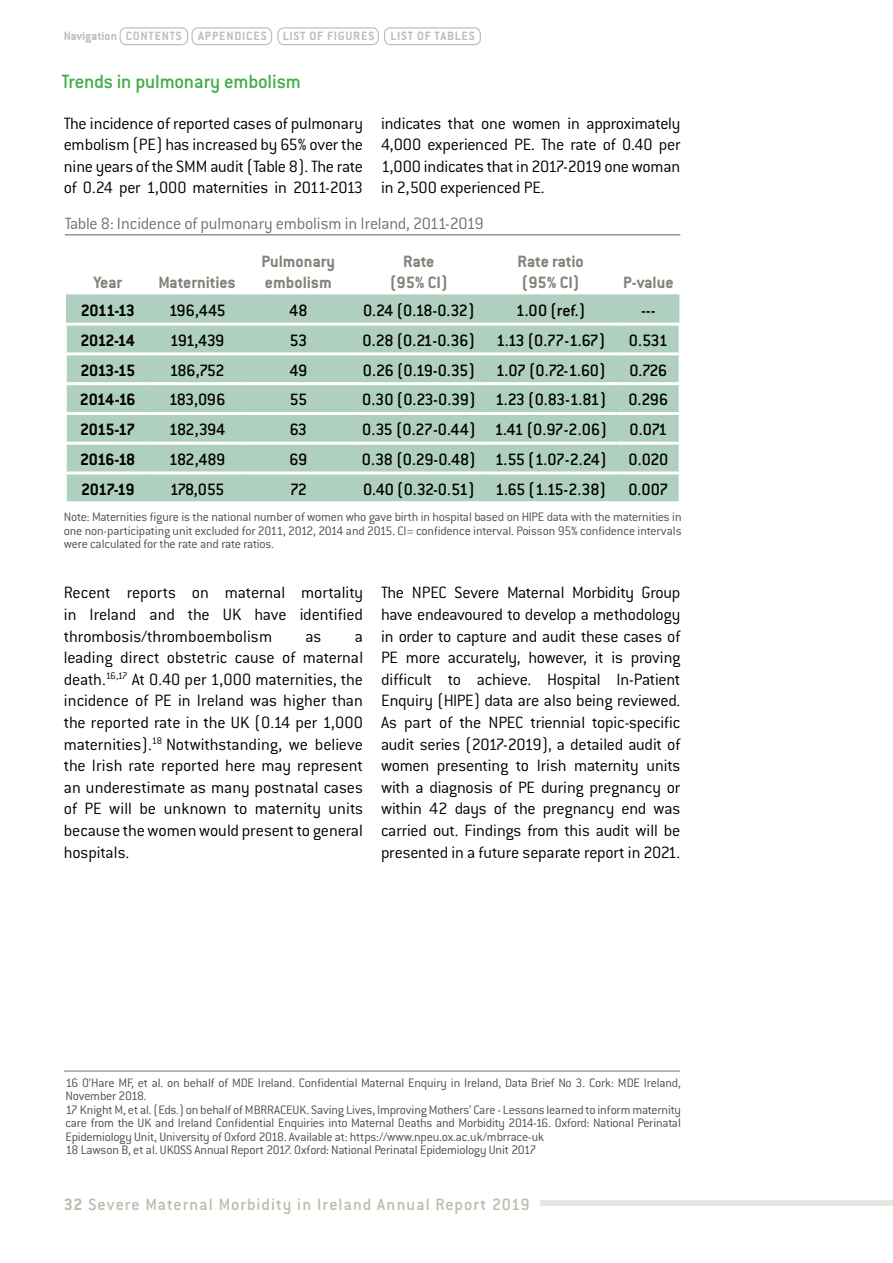
<style>
.page{position:relative;width:893px;height:1263px;background:#fff}
.page>*{position:absolute;margin:0;border:0;box-sizing:border-box;transform-origin:0 0}
.t1{font:500 21px "Conduit ITC";letter-spacing:-.015em;color:#41ad49}
.t2{font:300 18px/21.6px "Conduit ITC";letter-spacing:-.01em;color:#000;text-align:justify}
.t3{font:500 18px "Conduit ITC";letter-spacing:-.045em;color:#000}
.t4{font:700 18px/21.6px "Conduit ITC";color:#7d8579}
.t5{font:300 18px "Conduit ITC";letter-spacing:-.015em;color:#6c7567}
.t6{font:500 18px "Conduit ITC";letter-spacing:.055em;color:#bfbaaa}
.t7{font:700 18px "Conduit ITC";letter-spacing:-.05em;color:#000}
.t8{font:300 13.5px/13.5px "Conduit ITC";letter-spacing:-.015em;color:#4d4d4f;text-align:justify}
.t9{font:700 13.2px "Conduit ITC";letter-spacing:.06em;color:#bcbec0}
.s1{font-weight:700}
</style>
<div class="page">
<div style="left:540px;top:1200px;width:353px;height:6px;background:#e8e6e0"></div>
<hr style="left:65px;top:234px;width:615px;height:1px;background:#6c7567">
<div style="left:66px;top:294px;width:613px;height:207px;background:#afd0c0"></div>
<hr style="left:64px;top:323px;width:86px;height:3px;background:#fff">
<hr style="left:64px;top:326px;width:3px;height:26px;background:#fff">
<hr style="left:150px;top:323px;width:94px;height:3px;background:#fff">
<hr style="left:244px;top:323px;width:109px;height:3px;background:#fff">
<hr style="left:353px;top:323px;width:132px;height:3px;background:#fff">
<hr style="left:485px;top:323px;width:132px;height:3px;background:#fff">
<hr style="left:617px;top:323px;width:65px;height:3px;background:#fff">
<hr style="left:64px;top:352px;width:86px;height:3px;background:#fff">
<hr style="left:64px;top:355px;width:3px;height:27px;background:#fff">
<hr style="left:150px;top:352px;width:94px;height:3px;background:#fff">
<hr style="left:244px;top:352px;width:109px;height:3px;background:#fff">
<hr style="left:353px;top:352px;width:132px;height:3px;background:#fff">
<hr style="left:485px;top:352px;width:132px;height:3px;background:#fff">
<hr style="left:617px;top:352px;width:65px;height:3px;background:#fff">
<hr style="left:64px;top:382px;width:86px;height:3px;background:#fff">
<hr style="left:64px;top:385px;width:3px;height:27px;background:#fff">
<hr style="left:150px;top:382px;width:94px;height:3px;background:#fff">
<hr style="left:244px;top:382px;width:109px;height:3px;background:#fff">
<hr style="left:353px;top:382px;width:132px;height:3px;background:#fff">
<hr style="left:485px;top:382px;width:132px;height:3px;background:#fff">
<hr style="left:617px;top:382px;width:65px;height:3px;background:#fff">
<hr style="left:64px;top:412px;width:86px;height:3px;background:#fff">
<hr style="left:64px;top:415px;width:3px;height:27px;background:#fff">
<hr style="left:150px;top:412px;width:94px;height:3px;background:#fff">
<hr style="left:244px;top:412px;width:109px;height:3px;background:#fff">
<hr style="left:353px;top:412px;width:132px;height:3px;background:#fff">
<hr style="left:485px;top:412px;width:132px;height:3px;background:#fff">
<hr style="left:617px;top:412px;width:65px;height:3px;background:#fff">
<hr style="left:64px;top:442px;width:86px;height:3px;background:#fff">
<hr style="left:64px;top:445px;width:3px;height:26px;background:#fff">
<hr style="left:150px;top:442px;width:94px;height:3px;background:#fff">
<hr style="left:244px;top:442px;width:109px;height:3px;background:#fff">
<hr style="left:353px;top:442px;width:132px;height:3px;background:#fff">
<hr style="left:485px;top:442px;width:132px;height:3px;background:#fff">
<hr style="left:617px;top:442px;width:65px;height:3px;background:#fff">
<hr style="left:64px;top:471px;width:86px;height:3px;background:#fff">
<hr style="left:64px;top:474px;width:3px;height:27px;background:#fff">
<hr style="left:150px;top:471px;width:94px;height:3px;background:#fff">
<hr style="left:244px;top:471px;width:109px;height:3px;background:#fff">
<hr style="left:353px;top:471px;width:132px;height:3px;background:#fff">
<hr style="left:485px;top:471px;width:132px;height:3px;background:#fff">
<hr style="left:617px;top:471px;width:65px;height:3px;background:#fff">
<hr style="left:64px;top:1071px;width:616px;height:1px;background:#6c7567">
<div style="left:120px;top:27px;width:68px;height:18px;border:1px solid #bcbec0;border-radius:6px"></div>
<div style="left:191px;top:27px;width:81px;height:18px;border:1px solid #bcbec0;border-radius:6px"></div>
<div style="left:277px;top:27px;width:102px;height:18px;border:1px solid #bcbec0;border-radius:6px"></div>
<div style="left:384px;top:27px;width:97px;height:18px;border:1px solid #bcbec0;border-radius:6px"></div>
<p class="t9" style="left:64px;top:28px;width:412px">Navigation CONTENTS APPENDICES LIST OF FIGURES LIST OF TABLES</p>
<p class="t1" style="left:62px;top:70px;width:241px">Trends in pulmonary embolism</p>
<p class="t2" style="left:64px;top:112px;width:301px">The incidence of reported cases of pulmonary embolism (PE) has increased by 65% over the nine years of the SMM audit (Table 8). The rate of 0.24 per 1,000 maternities in 2011-2013</p>
<p class="t2" style="left:381px;top:112px;width:301px">indicates that one women in approximately 4,000 experienced PE. The rate of 0.40 per 1,000 indicates that in 2017-2019 one woman in 2,500 experienced PE.</p>
<p class="t5" style="left:65px;top:214px;width:420px">Table 8: Incidence of pulmonary embolism in Ireland, 2011-2019</p>
<p class="t4" style="left:93px;top:272px;width:30px">Year</p>
<p class="t4" style="left:158px;top:272px;width:79px">Maternities</p>
<p class="t4" style="left:262px;top:250px;width:75px">Pulmonary embolism</p>
<p class="t4" style="left:390px;top:250px;width:59px;text-align:center">Rate (95% CI)</p>
<p class="t4" style="left:517px;top:250px;width:68px">Rate ratio (95% CI)</p>
<p class="t4" style="left:623px;top:272px;width:52px">P-value</p>
<p class="t7" style="left:81px;top:300px;width:56px">2011-13</p>
<p class="t3" style="left:169px;top:300px;width:58px">196,445</p>
<p class="t3" style="left:289px;top:300px;width:20px">48</p>
<p class="t3" style="left:363px;top:300px;width:113px">0.24 (0.18-0.32)</p>
<p class="t3" style="left:516px;top:300px;width:71px">1.00 (ref.)</p>
<p class="t3" style="left:641px;top:300px;width:16px">---</p>
<p class="t7" style="left:80px;top:330px;width:56px">2012-14</p>
<p class="t3" style="left:170px;top:330px;width:56px">191,439</p>
<p class="t3" style="left:289px;top:330px;width:19px">53</p>
<p class="t3" style="left:363px;top:330px;width:244px">0.28 (0.21-0.36) 1.13 (0.77-1.67)</p>
<p class="t3" style="left:629px;top:330px;width:40px">0.531</p>
<p class="t7" style="left:80px;top:360px;width:56px">2013-15</p>
<p class="t3" style="left:169px;top:360px;width:57px">186,752</p>
<p class="t3" style="left:290px;top:360px;width:19px">49</p>
<p class="t3" style="left:363px;top:360px;width:244px">0.26 (0.19-0.35) 1.07 (0.72-1.60)</p>
<p class="t3" style="left:629px;top:360px;width:40px">0.726</p>
<p class="t7" style="left:80px;top:389px;width:57px">2014-16</p>
<p class="t3" style="left:169px;top:390px;width:58px">183,096</p>
<p class="t3" style="left:290px;top:390px;width:19px">55</p>
<p class="t3" style="left:362px;top:390px;width:308px">0.30 (0.23-0.39) 1.23 (0.83-1.81) 0.296</p>
<p class="t7" style="left:80px;top:419px;width:57px">2015-17</p>
<p class="t3" style="left:169px;top:419px;width:58px">182,394</p>
<p class="t3" style="left:290px;top:419px;width:19px">63</p>
<p class="t3" style="left:362px;top:419px;width:246px">0.35 (0.27-0.44) 1.41 (0.97-2.06)</p>
<p class="t3" style="left:630px;top:419px;width:39px">0.071</p>
<p class="t7" style="left:80px;top:449px;width:57px">2016-18</p>
<p class="t3" style="left:169px;top:449px;width:58px">182,489</p>
<p class="t3" style="left:290px;top:449px;width:19px">69</p>
<p class="t3" style="left:362px;top:449px;width:308px">0.38 (0.29-0.48) 1.55 (1.07-2.24) 0.020</p>
<p class="t7" style="left:81px;top:479px;width:55px">2017-19</p>
<p class="t3" style="left:170px;top:479px;width:56px">178,055</p>
<p class="t3" style="left:290px;top:479px;width:18px">72</p>
<p class="t3" style="left:363px;top:479px;width:307px">0.40 (0.32-0.51) 1.65 (1.15-2.38) 0.007</p>
<p class="t8" style="left:64px;top:510px;width:619px">Note: Maternities figure is the national number of women who gave birth in hospital based on HIPE data with the maternities in one non-participating unit excluded for 2011, 2012, 2014 and 2015. CI= confidence interval. Poisson 95% confidence intervals were calculated for the rate and rate ratios.</p>
<p class="t2" style="left:64px;top:582px;width:301px">Recent reports on maternal mortality in Ireland and the UK have identified thrombosis/thromboembolism</p>
<p class="t2" style="left:306px;top:625px;width:17px">as</p>
<p class="t2" style="left:64px;top:625px;width:301px;text-indent:291px">a leading direct obstetric cause of maternal death.<sup>16,17</sup> At 0.40 per 1,000 maternities, the incidence of PE in Ireland was higher than the reported rate in the UK (0.14 per 1,000 maternities).<sup>18</sup> Notwithstanding, we believe the Irish rate reported here may represent an underestimate as many postnatal cases of PE will be unknown to maternity units because the women would present to general hospitals.</p>
<p class="t2" style="left:381px;top:582px;width:301px">The NPEC Severe Maternal Morbidity Group have endeavoured to develop a methodology in order to capture and audit these cases of PE more accurately, however, it is proving difficult to achieve. Hospital In-Patient Enquiry (HIPE) data are also being reviewed.<br>As part of the NPEC triennial topic-specific audit series (2017-2019), a detailed audit of women presenting to Irish maternity units with a diagnosis of PE during pregnancy or within 42 days of the pregnancy end was carried out. Findings from this audit will be presented in a future separate report in 2021.</p>
<p class="t8" style="left:65px;top:1076px;width:617px;text-align:left">16 O’Hare MF, et al. on behalf of MDE Ireland. Confidential Maternal Enquiry in Ireland, Data Brief No 3. Cork: MDE Ireland, November 2018.<br>17 Knight M, et al. (Eds.) on behalf of MBRRACEUK. Saving Lives, Improving Mothers’ Care - Lessons learned to inform maternity care from the UK and Ireland Confidential Enquiries into Maternal Deaths and Morbidity 2014-16. Oxford: National Perinatal Epidemiology Unit, University of Oxford 2018. Available at: https://www.npeu.ox.ac.uk/mbrrace-uk<br>18 Lawson B, et al. UKOSS Annual Report 2017. Oxford: National Perinatal Epidemiology Unit 2017</p>
<p class="t6" style="left:64px;top:1194px;width:467px"><span class="s1">32</span> Severe Maternal Morbidity in Ireland Annual Report 2019</p>
</div>
